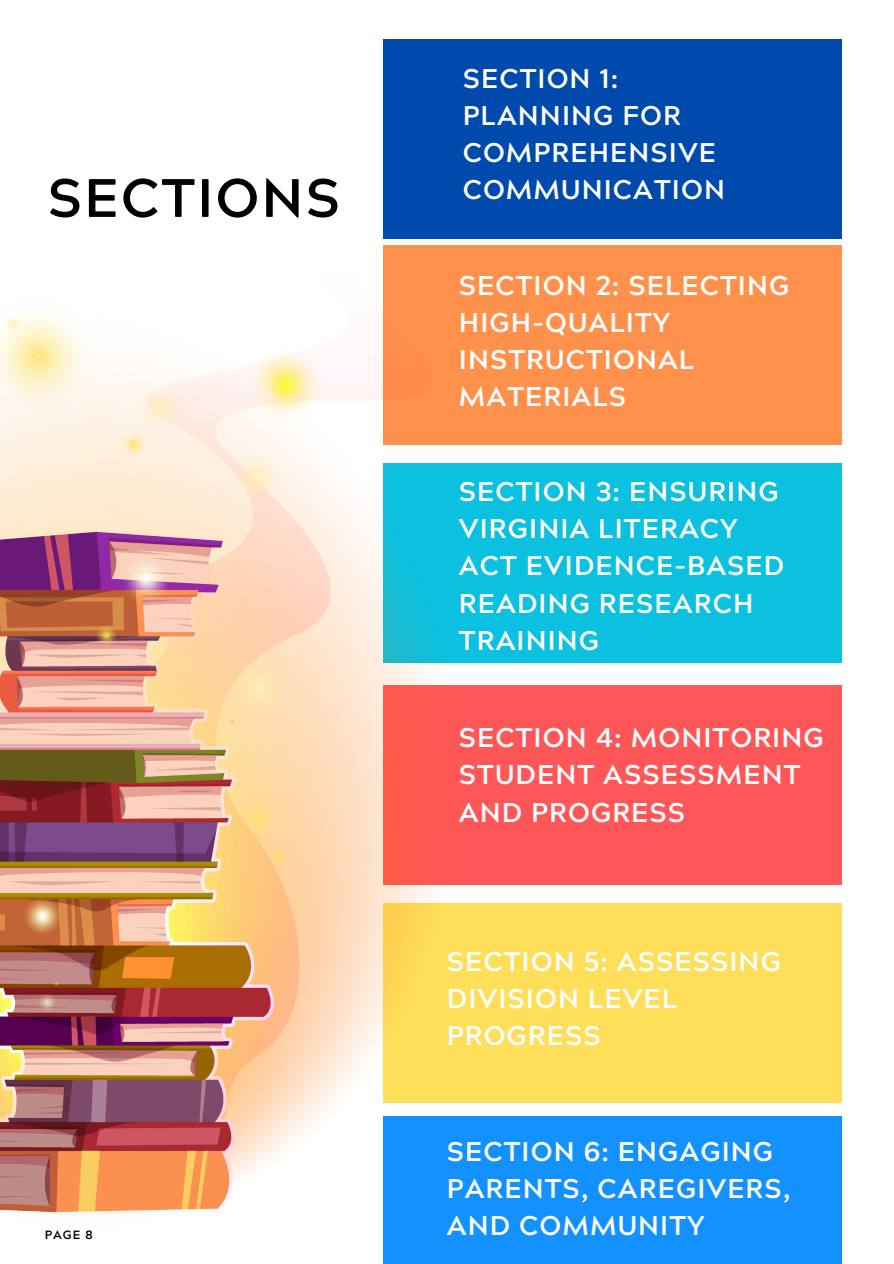
<style>
.page{position:relative;width:894px;height:1264px;background:#fff}
.page>*{position:absolute;margin:0;border:0;box-sizing:border-box;transform-origin:0 0}
.t1{font:700 54px "Acherus Grotesque";letter-spacing:.04em;color:#000}
.t2{font:700 27px/37.2px "Acherus Grotesque";letter-spacing:.04em;color:#fff}
.t3{font:700 12px "Acherus Grotesque";color:#000}
</style>
<div class="page">
<div style="left:383px;top:245px;width:458px;height:200px;background:#ff914d"></div>
<div style="left:383px;top:463px;width:458px;height:200px;background:#0cc0df"></div>
<div style="left:383px;top:685px;width:458px;height:200px;background:#ff5757"></div>
<div style="left:383px;top:903px;width:458px;height:199px;background:#ffde59"></div>
<div style="left:383px;top:1116px;width:458px;height:147px;background:#1391fe"></div>
<div style="left:383px;top:39px;width:458px;height:199px;background:#004aad"></div>
<img style="left:0;top:314px;width:459px;height:902px">
<h1 class="t1" style="left:48px;top:176px;width:294px">SECTIONS</h1>
<h2 class="t3" style="left:45px;top:1229px;width:49px">PAGE 8</h2>
<h2 class="t2" style="left:462px;top:64px;width:264px">SECTION 1:<br>PLANNING FOR<br>COMPREHENSIVE<br>COMMUNICATION</h2>
<h2 class="t2" style="left:459px;top:270px;width:332px">SECTION 2: SELECTING<br>HIGH-QUALITY<br>INSTRUCTIONAL<br>MATERIALS</h2>
<p class="t2" style="left:459px;top:477px;width:327px">SECTION 3: ENSURING<br>VIRGINIA LITERACY<br>ACT EVIDENCE-BASED<br>READING RESEARCH<br>TRAINING</p>
<h2 class="t2" style="left:459px;top:723px;width:366px">SECTION 4: MONITORING<br>STUDENT ASSESSMENT<br>AND PROGRESS</h2>
<h2 class="t2" style="left:446px;top:946px;width:335px">SECTION 5: ASSESSING<br>DIVISION LEVEL<br>PROGRESS</h2>
<h2 class="t2" style="left:446px;top:1136px;width:345px">SECTION 6: ENGAGING<br>PARENTS, CAREGIVERS,</h2>
<h2 class="t2" style="left:446px;top:1210px;width:259px">AND COMMUNITY</h2>
</div>
